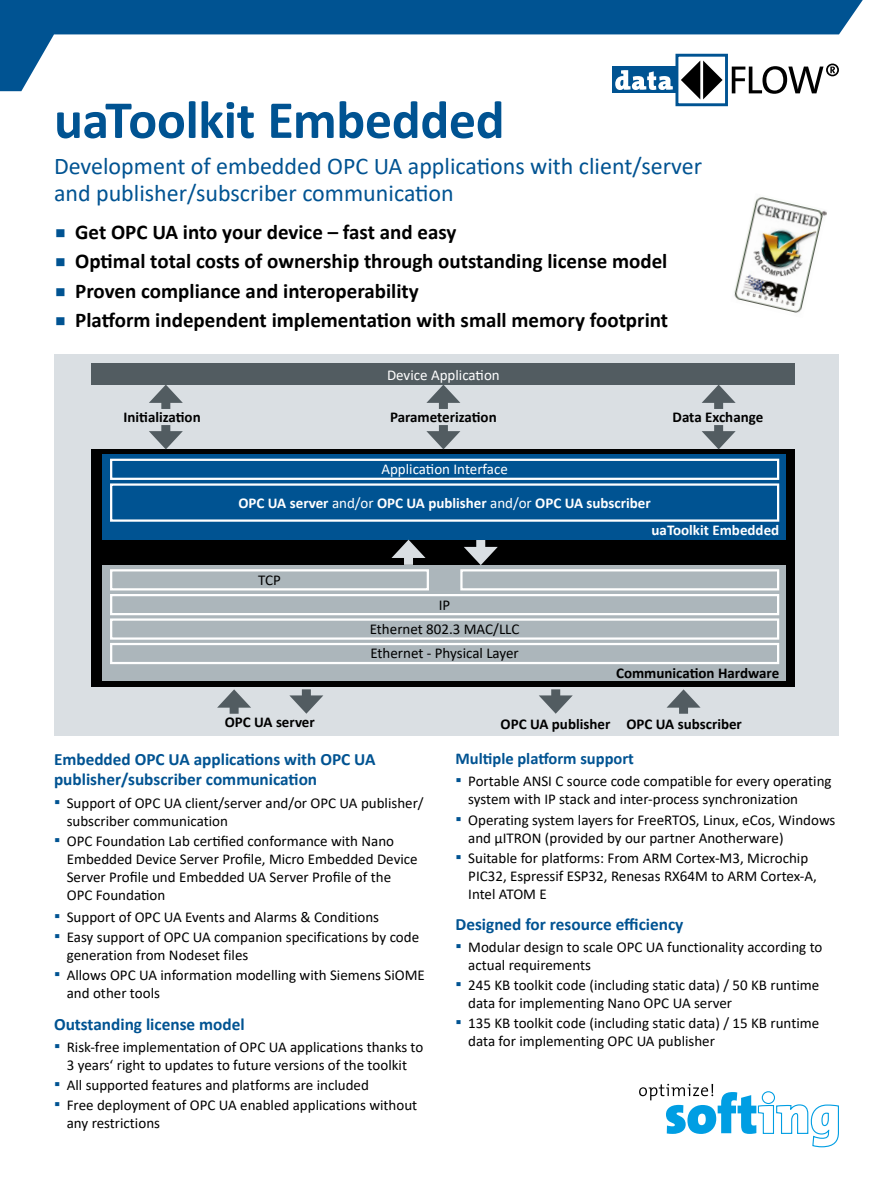
<style>
.page{position:relative;width:893px;height:1188px;background:#fff}
.page>*{position:absolute;margin:0;border:0;box-sizing:border-box;transform-origin:0 0}
.Headline__Produktnam{font:700 54px "Calibri";letter-spacing:-.01em;color:#005392}
.Subheadline{font:24px/27px "Calibri";color:#005392}
.t1{font:700 21px "Calibri";color:#000}
.Benefit{font:700 17.25px/20.7px "Calibri";color:#005392}
.Benefit-2{font:700 16.5px "Calibri";color:#005392}
.t2{font:15px/18px "Calibri";color:#000}
.t3{font:700 15px "Calibri";color:#000}
.t4{font:700 15px "Calibri";color:#fff}
.t5{font:15px "Calibri";color:#fff}
.s1{font-size:36px;color:#005392}
.s2{font-weight:400}
.s3{font-weight:700;font-size:18px;color:#005392}
</style>
<div class="page">
<svg style="left:0;top:0;width:863px;height:91px"></svg>
<svg style="left:639px;top:1084px;width:200px;height:63px"></svg>
<div style="left:612px;top:67px;width:65px;height:26px;background:#005392"></div>
<div style="left:675px;top:54px;width:53px;height:52px;border:3px solid #005392"></div>
<svg style="left:732px;top:64px;width:107px;height:30px"></svg>
<svg style="left:681px;top:61px;width:42px;height:38px"></svg>
<svg style="left:615px;top:70px;width:58px;height:20px"></svg>
<img style="left:734px;top:197px;width:93px;height:116px">
<div style="left:54px;top:354px;width:784px;height:382px;background:#dadfe3"></div>
<div style="left:92px;top:449px;width:703px;height:238px;background:#000"></div>
<div style="left:102px;top:455px;width:684px;height:85px;background:#005392"></div>
<div style="left:110px;top:459px;width:669px;height:21px;border:2px solid #fff"></div>
<div style="left:110px;top:483px;width:669px;height:39px;border:2px solid #fff"></div>
<div style="left:92px;top:363px;width:703px;height:22px;background:#525c61"></div>
<div style="left:102px;top:565px;width:684px;height:116px;background:#acb6bb"></div>
<div style="left:110px;top:569px;width:319px;height:21px;border:2px solid #fff"></div>
<div style="left:110px;top:618px;width:669px;height:22px;border:2px solid #fff"></div>
<div style="left:460px;top:569px;width:319px;height:21px;border:2px solid #fff"></div>
<div style="left:110px;top:594px;width:669px;height:21px;border:2px solid #fff"></div>
<div style="left:110px;top:643px;width:669px;height:21px;border:2px solid #fff"></div>
<div style="left:404px;top:551px;width:9px;height:14px;background:#dadfe3"></div>
<svg style="left:391px;top:540px;width:34px;height:18px"></svg>
<div style="left:476px;top:540px;width:9px;height:14px;background:#dadfe3"></div>
<svg style="left:464px;top:547px;width:34px;height:18px"></svg>
<div style="left:230px;top:700px;width:9px;height:14px;background:#525c61"></div>
<svg style="left:217px;top:689px;width:34px;height:19px"></svg>
<div style="left:302px;top:689px;width:9px;height:14px;background:#525c61"></div>
<svg style="left:289px;top:695px;width:34px;height:19px"></svg>
<div style="left:161px;top:396px;width:9px;height:13px;background:#525c61"></div>
<svg style="left:149px;top:385px;width:34px;height:18px"></svg>
<div style="left:161px;top:425px;width:9px;height:13px;background:#525c61"></div>
<svg style="left:149px;top:431px;width:34px;height:18px"></svg>
<div style="left:439px;top:425px;width:9px;height:13px;background:#525c61"></div>
<svg style="left:426px;top:431px;width:34px;height:18px"></svg>
<div style="left:714px;top:425px;width:9px;height:13px;background:#525c61"></div>
<svg style="left:702px;top:431px;width:34px;height:18px"></svg>
<div style="left:439px;top:396px;width:9px;height:13px;background:#525c61"></div>
<svg style="left:426px;top:385px;width:34px;height:18px"></svg>
<div style="left:714px;top:396px;width:9px;height:13px;background:#525c61"></div>
<svg style="left:702px;top:385px;width:34px;height:18px"></svg>
<div style="left:551px;top:689px;width:9px;height:14px;background:#525c61"></div>
<svg style="left:539px;top:695px;width:34px;height:19px"></svg>
<div style="left:679px;top:700px;width:9px;height:14px;background:#525c61"></div>
<svg style="left:666px;top:689px;width:35px;height:19px"></svg>
<p class="Headline__Produktnam" style="left:54px;top:82px;width:452px">uaToolkit Embedded</p>
<p class="Subheadline" style="left:54px;top:152px;width:650px">Development of embedded OPC UA applications with client/server and publisher/subscriber communication</p>
<p class="t1" style="left:54px;top:217px;width:404px"><span class="s1">▪</span> Get OPC UA into your device – fast and easy</p>
<p class="t1" style="left:54px;top:246px;width:615px"><span class="s1">▪</span> Optimal total costs of ownership through outstanding license model</p>
<p class="t1" style="left:54px;top:276px;width:366px"><span class="s1">▪</span> Proven compliance and interoperability</p>
<p class="t1" style="left:54px;top:305px;width:616px"><span class="s1">▪</span> Platform independent implementation with small memory footprint</p>
<p class="t5" style="left:387px;top:364px;width:114px">Device Application</p>
<p class="t3" style="left:124px;top:407px;width:79px">Initialization</p>
<p class="t3" style="left:390px;top:407px;width:108px">Parameterization</p>
<p class="t3" style="left:673px;top:407px;width:92px">Data Exchange</p>
<p class="t5" style="left:381px;top:458px;width:128px">Application Interface</p>
<p class="t4" style="left:238px;top:492px;width:414px">OPC UA server <span class="s2">and/or</span> OPC UA publisher <span class="s2">and/or</span> OPC UA subscriber</p>
<p class="t2" style="left:258px;top:571px;width:24px">TCP</p>
<p class="t3" style="left:225px;top:711px;width:92px">OPC UA server</p>
<p class="t2" style="left:439px;top:595px;width:13px">IP</p>
<p class="t2" style="left:370px;top:620px;width:151px">Ethernet 802.3 MAC/LLC</p>
<p class="t2" style="left:370px;top:643px;width:150px">Ethernet - Physical Layer</p>
<p class="t4" style="left:651px;top:520px;width:129px">uaToolkit Embedded</p>
<p class="t3" style="left:616px;top:662px;width:165px">Communication Hardware</p>
<p class="t3" style="left:501px;top:713px;width:111px">OPC UA publisher</p>
<p class="t3" style="left:626px;top:713px;width:117px">OPC UA subscriber</p>
<p class="Benefit" style="left:54px;top:748px;width:323px">Embedded OPC UA applications with OPC UA publisher/subscriber communication</p>
<p class="t2" style="left:67px;top:793px;width:358px;text-indent:-13px"><span class="s3">▪</span> Support of OPC UA client/server and/or OPC UA publisher/ subscriber communication</p>
<p class="t2" style="left:67px;top:831px;width:352px;text-indent:-13px"><span class="s3">▪</span> OPC Foundation Lab certified conformance with Nano Embedded Device Server Profile, Micro Embedded Device Server Profile und Embedded UA Server Profile of the OPC Foundation</p>
<p class="t2" style="left:54px;top:908px;width:327px"><span class="s3">▪</span> Support of OPC UA Events and Alarms &amp; Conditions</p>
<p class="t2" style="left:67px;top:928px;width:354px;text-indent:-13px"><span class="s3">▪</span> Easy support of OPC UA companion specifications by code generation from Nodeset files</p>
<p class="t2" style="left:67px;top:966px;width:360px;text-indent:-13px"><span class="s3">▪</span> Allows OPC UA information modelling with Siemens SiOME and other tools</p>
<p class="Benefit" style="left:54px;top:1013px;width:192px">Outstanding license model</p>
<p class="t2" style="left:54px;top:1037px;width:371px;text-align:center"><span class="s3">▪</span> Risk-free implementation of OPC UA applications thanks to<br>3 years‘ right to updates to future versions of the toolkit</p>
<p class="t2" style="left:54px;top:1076px;width:316px"><span class="s3">▪</span> All supported features and platforms are included</p>
<p class="t2" style="left:67px;top:1096px;width:352px;text-indent:-13px"><span class="s3">▪</span> Free deployment of OPC UA enabled applications without any restrictions</p>
<p class="Benefit-2" style="left:455px;top:747px;width:180px">Multiple platform support</p>
<p class="t2" style="left:468px;top:772px;width:365px;text-indent:-13px"><span class="s3">▪</span> Portable ANSI C source code compatible for every operating system with IP stack and inter-process synchronization</p>
<p class="t2" style="left:468px;top:810px;width:369px;text-indent:-13px"><span class="s3">▪</span> Operating system layers for FreeRTOS, Linux, eCos, Windows and µITRON (provided by our partner Anotherware)</p>
<p class="t2" style="left:468px;top:848px;width:350px;text-indent:-13px"><span class="s3">▪</span> Suitable for platforms: From ARM Cortex-M3, Microchip<br>PIC32, Espressif ESP32, Renesas RX64M to ARM Cortex-A,<br>Intel ATOM E</p>
<p class="Benefit" style="left:455px;top:914px;width:229px">Designed for resource efficiency</p>
<p class="t2" style="left:468px;top:938px;width:356px;text-indent:-13px"><span class="s3">▪</span> Modular design to scale OPC UA functionality according to actual requirements</p>
<p class="t2" style="left:468px;top:976px;width:352px;text-indent:-13px"><span class="s3">▪</span> 245 KB toolkit code (including static data) / 50 KB runtime data for implementing Nano OPC UA server</p>
<p class="t2" style="left:468px;top:1014px;width:352px;text-indent:-13px"><span class="s3">▪</span> 135 KB toolkit code (including static data) / 15 KB runtime data for implementing OPC UA publisher</p>
</div>
